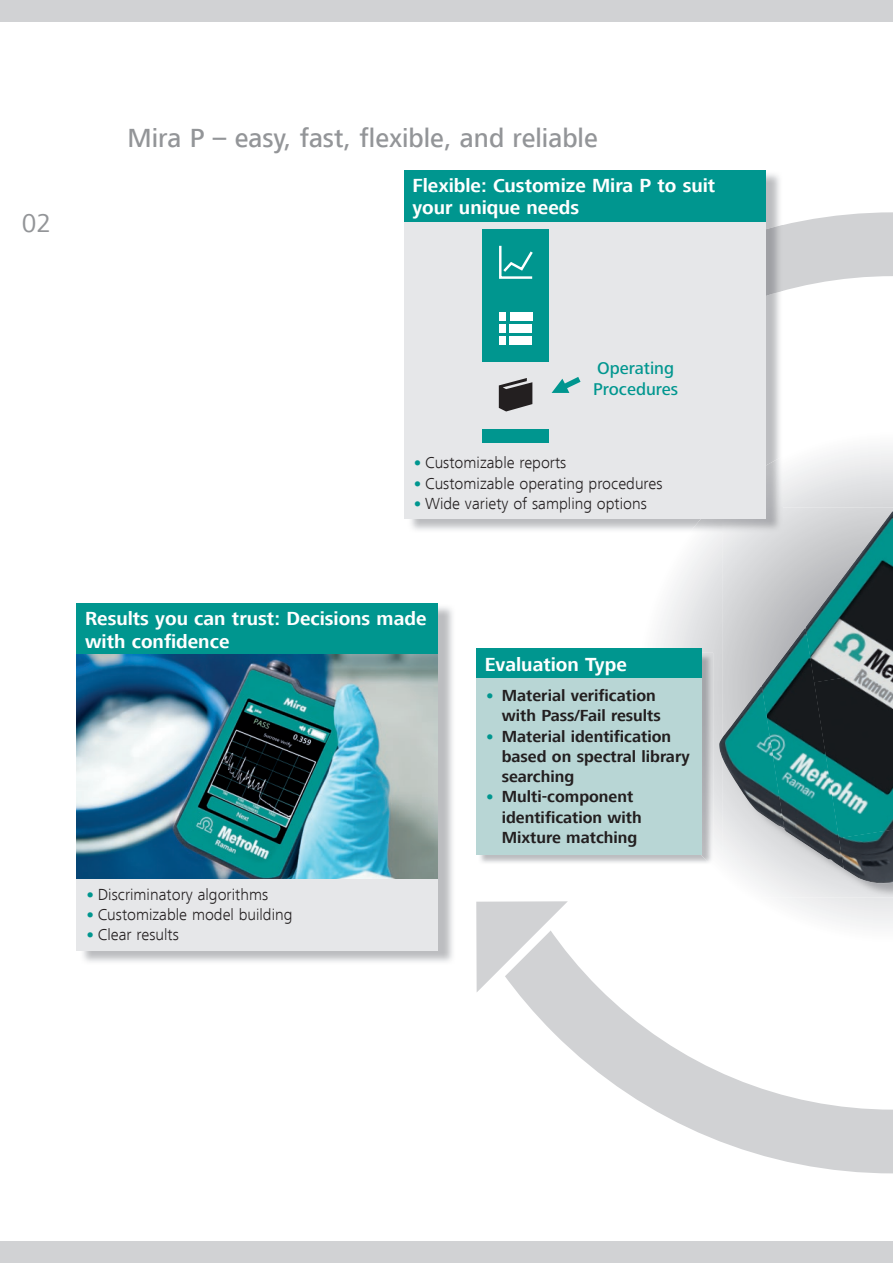
<style>
.page{position:relative;width:893px;height:1263px;background:#fff}
.page>*{position:absolute;margin:0;border:0;box-sizing:border-box;transform-origin:0 0}
.t1{font:500 27px "Frutiger Next LT";color:#939598}
.t2{font:27px "Frutiger Next LT";color:#939598}
.t3{font:700 19.5px/21.8px "Frutiger Next LT";color:#fff}
.t4{font:500 17.7px/21.1px "Frutiger Next LT";color:#00968f}
.t5{font:300 16.5px "Frutiger Next LT";color:#231f20}
.t6{font:700 16.5px/20.2px "Frutiger Next LT";color:#231f20}
.s1{font-weight:800;color:#00968f}
</style>
<div class="page">
<div style="left:0;top:1242px;width:893px;height:21px;background:#d1d2d4"></div>
<div style="left:0;top:0;width:893px;height:21px;background:#d1d2d4"></div>
<svg style="left:783px;top:212px;width:110px;height:79px;fill:#d1d2d4"></svg>
<svg style="left:535px;top:977px;width:358px;height:196px"></svg>
<svg style="left:476px;top:901px;width:112px;height:112px"></svg>
<svg style="left:658px;top:448px;width:235px;height:478px"></svg>
<img style="left:723px;top:507px;width:170px;height:391px">
<img style="left:805px;top:510px;width:88px;height:160px">
<img style="left:762px;top:627px;width:82px;height:242px">
<img style="left:719px;top:727px;width:11px;height:20px">
<img style="left:814px;top:670px;width:79px;height:168px">
<img style="left:839px;top:829px;width:54px;height:54px">
<img style="left:411px;top:171px;width:372px;height:362px">
<img style="left:765px;top:225px;width:18px;height:173px">
<img style="left:689px;top:456px;width:94px;height:77px">
<img style="left:723px;top:507px;width:60px;height:26px">
<div style="left:404px;top:170px;width:361px;height:349px;background:#e6e7e9"></div>
<div style="left:404px;top:170px;width:361px;height:51px;background:#00968f"></div>
<div style="left:77px;top:604px;width:361px;height:51px;background:#00968f"></div>
<div style="left:77px;top:878px;width:361px;height:72px;background:#e6e7e9"></div>
<img style="left:77px;top:655px;width:361px;height:223px">
<div style="left:483px;top:230px;width:66px;height:132px;background:#00968f"></div>
<svg style="left:499px;top:378px;width:33px;height:33px"></svg>
<div style="left:483px;top:429px;width:66px;height:13px;background:#00968f"></div>
<svg style="left:552px;top:377px;width:28px;height:16px"></svg>
<svg style="left:499px;top:245px;width:34px;height:34px"></svg>
<div style="left:510px;top:312px;width:22px;height:9px;background:#fff"></div>
<div style="left:510px;top:325px;width:22px;height:8px;background:#fff"></div>
<div style="left:510px;top:337px;width:22px;height:8px;background:#fff"></div>
<div style="left:499px;top:312px;width:7px;height:9px;background:#fff"></div>
<div style="left:499px;top:324px;width:7px;height:9px;background:#fff"></div>
<div style="left:499px;top:336px;width:7px;height:9px;background:#fff"></div>
<img style="left:480px;top:855px;width:158px;height:8px">
<img style="left:638px;top:653px;width:75px;height:211px">
<div style="left:476px;top:653px;width:226px;height:202px;background:#b8d6d5"></div>
<div style="left:476px;top:648px;width:226px;height:30px;background:#00968f"></div>
<h1 class="t2" style="left:22px;top:208px;width:31px">02</h1>
<h1 class="t1" style="left:128px;top:123px;width:472px">Mira P – easy, fast, flexible, and reliable</h1>
<p class="t3" style="left:412px;top:174px;width:304px">Flexible: Customize Mira P to suit your unique needs</p>
<p class="t4" style="left:593px;top:358px;width:86px">Operating<br>Procedures</p>
<p class="t5" style="left:412px;top:454px;width:155px"><span class="s1">•</span> Customizable reports</p>
<p class="t5" style="left:412px;top:474px;width:252px"><span class="s1">•</span> Customizable operating procedures</p>
<p class="t5" style="left:412px;top:494px;width:236px"><span class="s1">•</span> Wide variety of sampling options</p>
<p class="t3" style="left:85px;top:607px;width:343px;line-height:23.2px">Results you can trust: Decisions made with confidence</p>
<p class="t5" style="left:85px;top:885px;width:185px"><span class="s1">•</span> Discriminatory algorithms</p>
<p class="t5" style="left:85px;top:906px;width:209px"><span class="s1">•</span> Customizable model building</p>
<p class="t5" style="left:85px;top:926px;width:95px"><span class="s1">•</span> Clear results</p>
<p class="t3" style="left:485px;top:654px;width:144px">Evaluation Type</p>
<p class="t6" style="left:485px;top:685px;width:178px;text-align:right"><span class="s1">•</span> Material verification with Pass/Fail results</p>
<p class="t6" style="left:502px;top:726px;width:189px;text-indent:-17px"><span class="s1">•</span> Material identification based on spectral library searching</p>
<p class="t6" style="left:502px;top:787px;width:142px;text-indent:-17px"><span class="s1">•</span> Multi-component identification with<br>Mixture matching</p>
</div>
